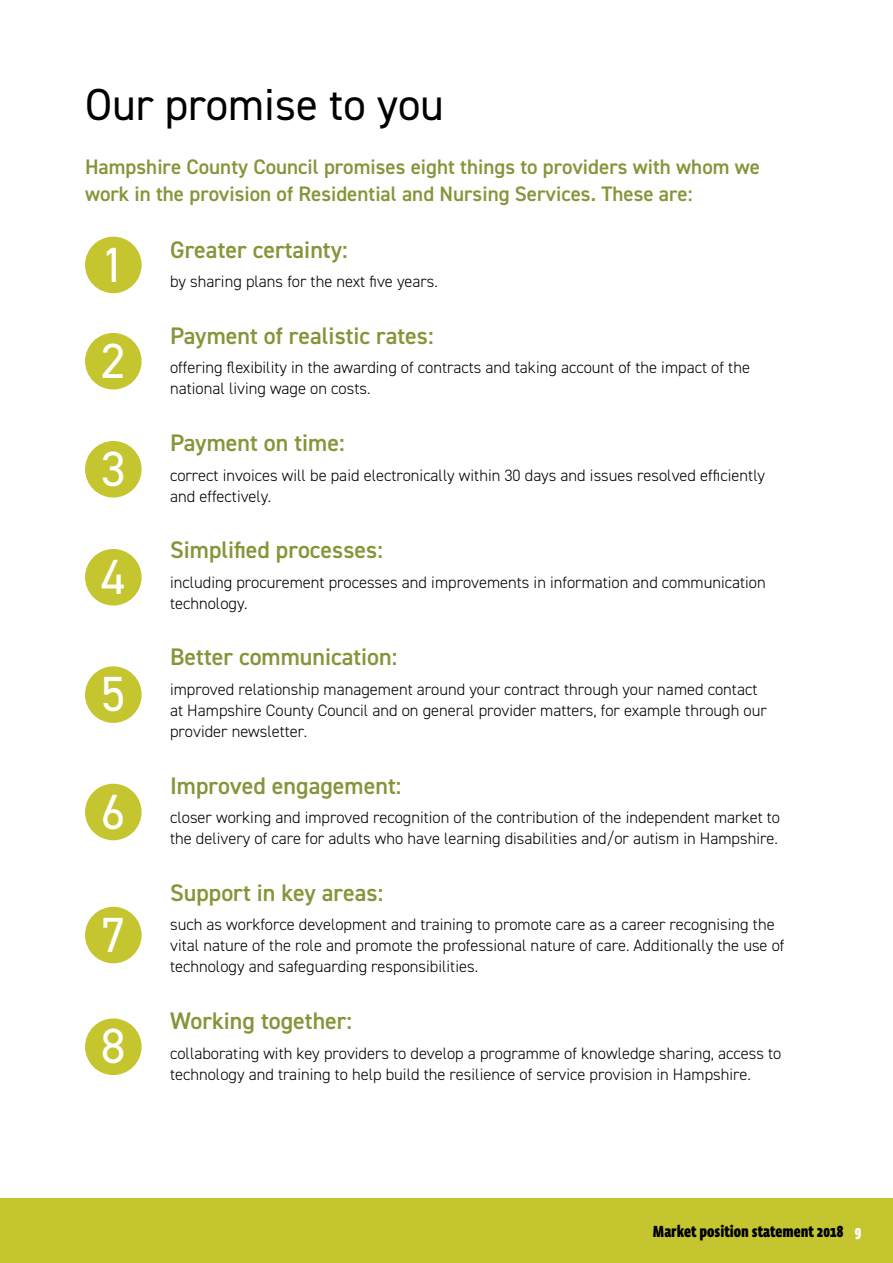
<style>
.page{position:relative;width:893px;height:1263px;background:#fff}
.page>*{position:absolute;margin:0;border:0;box-sizing:border-box;transform-origin:0 0}
.t1{font:49.5px "DIN2014";color:#fff}
.t2{font:45px "DIN2014";color:#000}
.t3{font:600 24px "DIN2014";color:#889439}
.t4{font:600 21px/27px "DIN2014";color:#889439}
.t5{font:300 16.5px/21px "DIN2014";color:#000}
.t6{font:900 16.5px "Vista Sans Nar OTCE";color:#000}
.s1{color:#fff}
</style>
<div class="page">
<div style="left:0;top:1198px;width:893px;height:65px;background:#c4c52f"></div>
<div style="left:85px;top:237px;width:57px;height:56px;background:#c4c52f;border-radius:50%"></div>
<div style="left:85px;top:1018px;width:57px;height:57px;background:#c4c52f;border-radius:50%"></div>
<div style="left:85px;top:907px;width:57px;height:56px;background:#c4c52f;border-radius:50%"></div>
<div style="left:85px;top:784px;width:57px;height:56px;background:#c4c52f;border-radius:50%"></div>
<div style="left:85px;top:666px;width:57px;height:57px;background:#c4c52f;border-radius:50%"></div>
<div style="left:85px;top:549px;width:57px;height:56px;background:#c4c52f;border-radius:50%"></div>
<div style="left:85px;top:441px;width:57px;height:56px;background:#c4c52f;border-radius:50%"></div>
<div style="left:85px;top:333px;width:57px;height:56px;background:#c4c52f;border-radius:50%"></div>
<h2 class="t2" style="left:85px;top:76px;width:360px">Our promise to you</h2>
<p class="t4" style="left:85px;top:153px;width:676px">Hampshire County Council promises eight things to providers with whom we work in the provision of Residential and Nursing Services. These are:</p>
<h3 class="t3" style="left:170px;top:234px;width:179px">Greater certainty:</h3>
<p class="t5" style="left:170px;top:271px;width:269px">by sharing plans for the next five years.</p>
<h3 class="t3" style="left:170px;top:320px;width:265px">Payment of realistic rates:</h3>
<p class="t5" style="left:170px;top:357px;width:581px">offering flexibility in the awarding of contracts and taking account of the impact of the national living wage on costs.</p>
<h3 class="t3" style="left:170px;top:427px;width:176px">Payment on time:</h3>
<p class="t5" style="left:170px;top:464px;width:597px">correct invoices will be paid electronically within 30 days and issues resolved efficiently and effectively.</p>
<h3 class="t3" style="left:170px;top:534px;width:214px">Simplified processes:</h3>
<p class="t5" style="left:170px;top:572px;width:597px">including procurement processes and improvements in information and communication technology.</p>
<h3 class="t3" style="left:170px;top:641px;width:229px">Better communication:</h3>
<p class="t5" style="left:170px;top:679px;width:598px">improved relationship management around your contract through your named contact at Hampshire County Council and on general provider matters, for example through our provider newsletter.</p>
<h3 class="t3" style="left:170px;top:769px;width:233px">Improved engagement:</h3>
<p class="t5" style="left:170px;top:807px;width:611px">closer working and improved recognition of the contribution of the independent market to the delivery of care for adults who have learning disabilities and/or autism in Hampshire.</p>
<h3 class="t3" style="left:170px;top:877px;width:215px">Support in key areas:</h3>
<p class="t5" style="left:170px;top:914px;width:616px">such as workforce development and training to promote care as a career recognising the vital nature of the role and promote the professional nature of care. Additionally the use of technology and safeguarding responsibilities.</p>
<h3 class="t3" style="left:170px;top:1005px;width:184px">Working together:</h3>
<p class="t5" style="left:170px;top:1042px;width:613px">collaborating with key providers to develop a programme of knowledge sharing, access to technology and training to help build the resilience of service provision in Hampshire.</p>
<h1 class="t1" style="left:101px;top:234px;width:26px">1</h1>
<h1 class="t1" style="left:101px;top:330px;width:26px">2</h1>
<h1 class="t1" style="left:101px;top:438px;width:26px">3</h1>
<h1 class="t1" style="left:101px;top:546px;width:26px">4</h1>
<h1 class="t1" style="left:101px;top:663px;width:26px">5</h1>
<h1 class="t1" style="left:101px;top:781px;width:26px">6</h1>
<h1 class="t1" style="left:101px;top:904px;width:26px">7</h1>
<h1 class="t1" style="left:101px;top:1015px;width:26px">8</h1>
<p class="t6" style="left:653px;top:1221px;width:210px">Market position statement 2018 <span class="s1">9</span></p>
</div>
